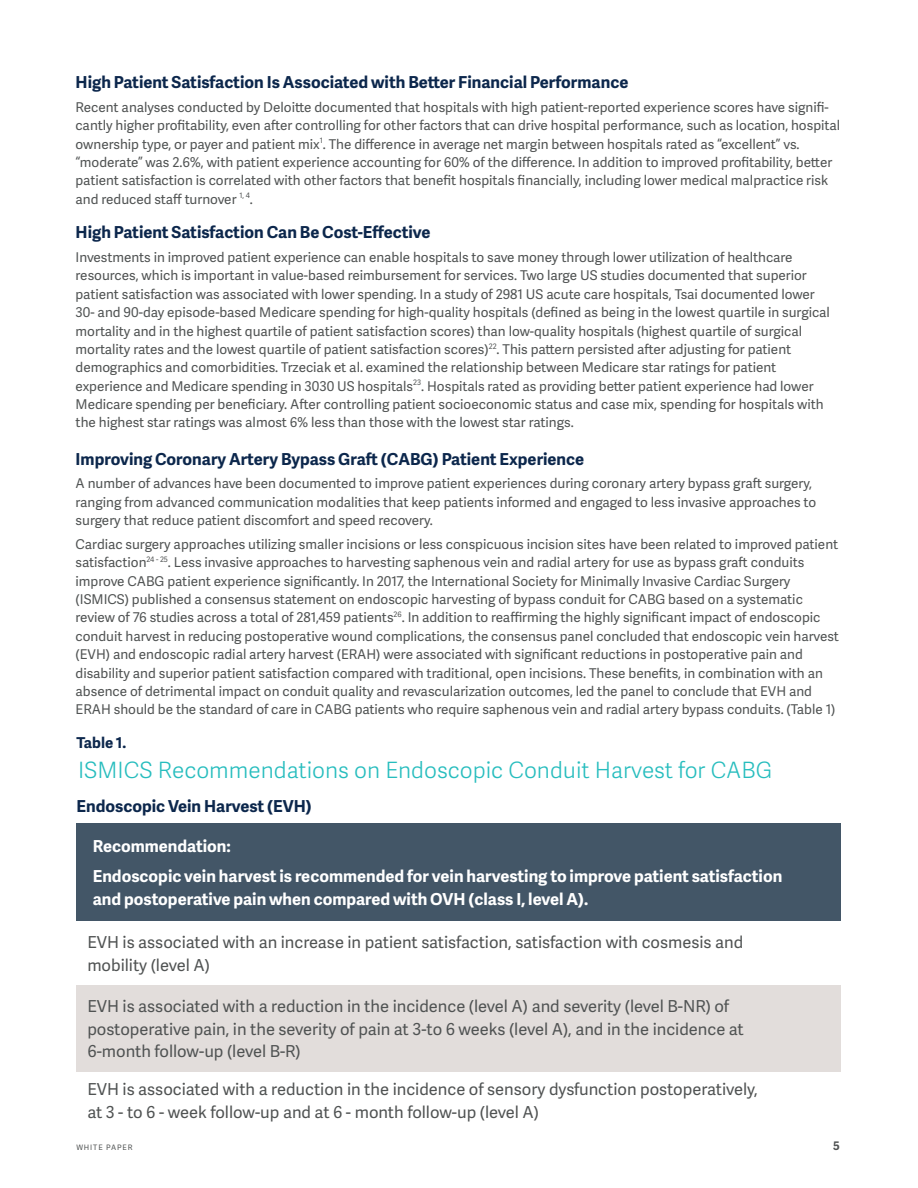
<style>
.page{position:relative;width:918px;height:1188px;background:#fff}
.page>*{position:absolute;margin:0;border:0;box-sizing:border-box;transform-origin:0 0}
.t1{font:300 22.5px "Adelle Sans";color:#27bdbe}
.t2{font:16.5px/22.5px "Adelle Sans";color:#505353}
.t3{font:700 16.5px "Adelle Sans";color:#0c274c}
.t4{font:700 16.5px/30px "Adelle Sans";color:#fff}
.t5{font:700 15px "Adelle Sans";color:#0c274c}
.t6{font:13.5px/18.3px "Adelle Sans";color:#505353}
.t7{font:700 12px "Adelle Sans";color:#505353}
.t8{font:7.5px "Adelle Sans";letter-spacing:.12em;color:#505353}
</style>
<div class="page">
<div style="left:77px;top:823px;width:764px;height:98px;background:#435667"></div>
<div style="left:77px;top:986px;width:764px;height:86px;background:#e2dddb"></div>
<p class="t3" style="left:76px;top:70px;width:554px">High Patient Satisfaction Is Associated with Better Financial Performance</p>
<p class="t6" style="left:76px;top:97px;width:766px">Recent analyses conducted by Deloitte documented that hospitals with high patient-reported experience scores have signifi&shy;cantly higher profitability, even after controlling for other factors that can drive hospital performance, such as location, hospital ownership type, or payer and patient mix<sup>1</sup>. The difference in average net margin between hospitals rated as “excellent” vs. “moderate” was 2.6%, with patient experience accounting for 60% of the difference. In addition to improved profitability, better patient satisfaction is correlated with other factors that benefit hospitals financially, including lower medical malpractice risk and reduced staff turnover <sup>1,</sup> <sup>4</sup>.</p>
<p class="t3" style="left:76px;top:220px;width:356px">High Patient Satisfaction Can Be Cost-Effective</p>
<p class="t6" style="left:76px;top:248px;width:756px">Investments in improved patient experience can enable hospitals to save money through lower utilization of healthcare resources, which is important in value-based reimbursement for services. Two large US studies documented that superior patient satisfaction was associated with lower spending. In a study of 2981 US acute care hospitals, Tsai documented lower 30- and 90-day episode-based Medicare spending for high-quality hospitals (defined as being in the lowest quartile in surgical mortality and in the highest quartile of patient satisfaction scores) than low-quality hospitals (highest quartile of surgical mortality rates and the lowest quartile of patient satisfaction scores)<sup>22</sup>. This pattern persisted after adjusting for patient demographics and comorbidities. Trzeciak et al. examined the relationship between Medicare star ratings for patient experience and Medicare spending in 3030 US hospitals<sup>23</sup>. Hospitals rated as providing better patient experience had lower Medicare spending per beneficiary. After controlling patient socioeconomic status and case mix, spending for hospitals with the highest star ratings was almost 6% less than those with the lowest star ratings.</p>
<p class="t3" style="left:76px;top:447px;width:510px">Improving Coronary Artery Bypass Graft (CABG) Patient Experience</p>
<p class="t6" style="left:76px;top:474px;width:742px">A number of advances have been documented to improve patient experiences during coronary artery bypass graft surgery, ranging from advanced communication modalities that keep patients informed and engaged to less invasive approaches to surgery that reduce patient discomfort and speed recovery.</p>
<p class="t6" style="left:76px;top:535px;width:765px">Cardiac surgery approaches utilizing smaller incisions or less conspicuous incision sites have been related to improved patient satisfaction<sup>24</sup> <sup>-</sup> <sup>25</sup>. Less invasive approaches to harvesting saphenous vein and radial artery for use as bypass graft conduits improve CABG patient experience significantly. In 2017, the International Society for Minimally Invasive Cardiac Surgery (ISMICS) published a consensus statement on endoscopic harvesting of bypass conduit for CABG based on a systematic review of 76 studies across a total of 281,459 patients<sup>26</sup>. In addition to reaffirming the highly significant impact of endoscopic conduit harvest in reducing postoperative wound complications, the consensus panel concluded that endoscopic vein harvest (EVH) and endoscopic radial artery harvest (ERAH) were associated with significant reductions in postoperative pain and disability and superior patient satisfaction compared with traditional, open incisions. These benefits, in combination with an absence of detrimental impact on conduit quality and revascularization outcomes, led the panel to conclude that EVH and ERAH should be the standard of care in CABG patients who require saphenous vein and radial artery bypass conduits. (Table 1)</p>
<p class="t5" style="left:77px;top:732px;width:51px">Table 1.</p>
<h1 class="t1" style="left:78px;top:754px;width:696px">ISMICS Recommendations on Endoscopic Conduit Harvest for CABG</h1>
<p class="t3" style="left:77px;top:794px;width:237px">Endoscopic Vein Harvest (EVH)</p>
<p class="t4" style="left:93px;top:830px;width:691px">Recommendation:<br>Endoscopic vein harvest is recommended for vein harvesting to improve patient satisfaction</p>
<p class="t4" style="left:93px;top:883px;width:497px">and postoperative pain when compared with OVH (class I, level A).</p>
<p class="t2" style="left:87px;top:930px;width:657px">EVH is associated with an increase in patient satisfaction, satisfaction with cosmesis and mobility (level A)</p>
<p class="t2" style="left:87px;top:995px;width:658px">EVH is associated with a reduction in the incidence (level A) and severity (level B-NR) of postoperative pain, in the severity of pain at 3-to 6 weeks (level A), and in the incidence at<br>6-month follow-up (level B-R)</p>
<p class="t2" style="left:87px;top:1078px;width:672px">EVH is associated with a reduction in the incidence of sensory dysfunction postoperatively, at 3 - to 6 - week follow-up and at 6 - month follow-up (level A)</p>
<p class="t8" style="left:76px;top:1142px;width:58px">WHITE PAPER</p>
<p class="t7" style="left:833px;top:1137px;width:8px">5</p>
</div>
